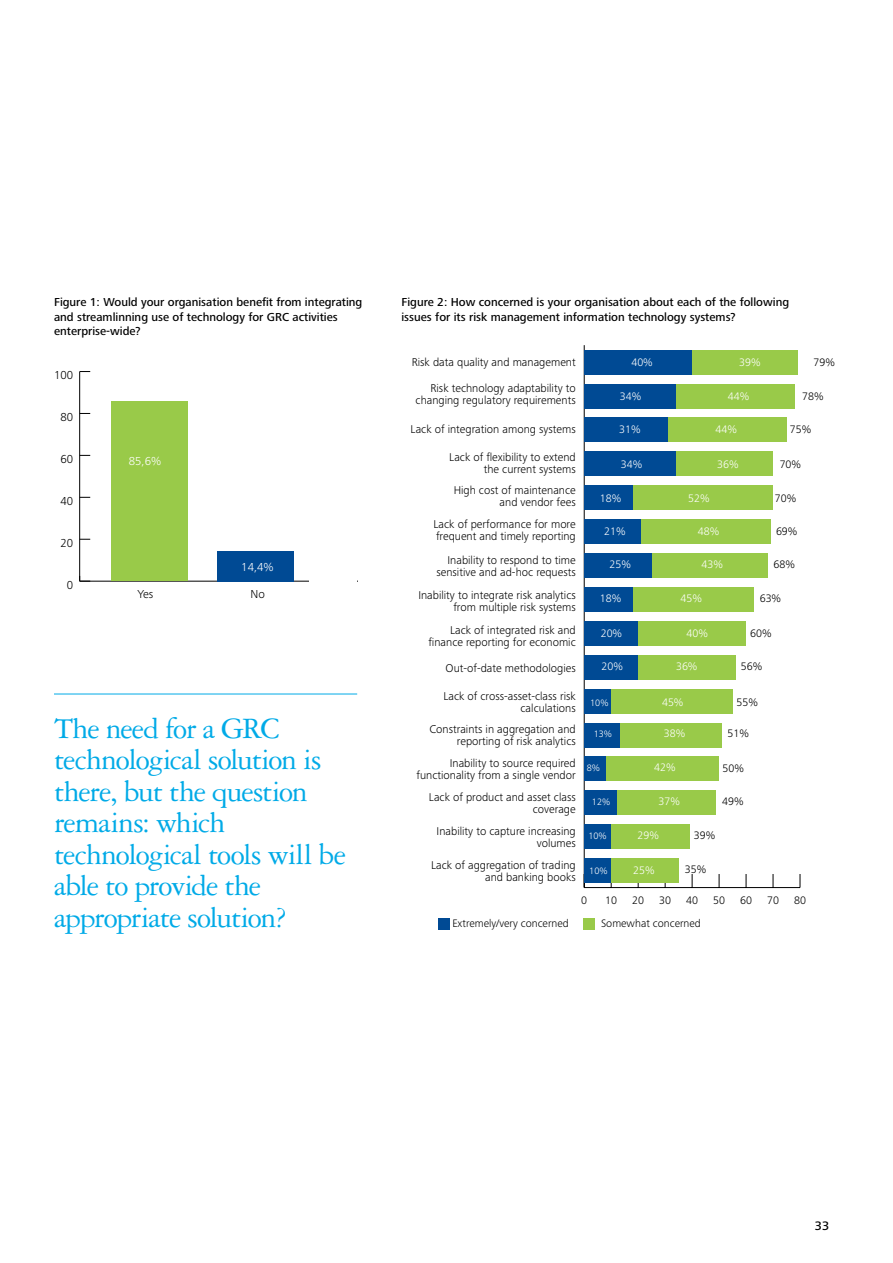
<style>
.page{position:relative;width:893px;height:1263px;background:#fff}
.page>*{position:absolute;margin:0;border:0;box-sizing:border-box;transform-origin:0 0}
.t1{font:31.5px/31.5px "Garamond 3 LT Std";letter-spacing:-.035em;color:#00aae7}
.t2{font:500 12.75px "Frutiger Next Pro";color:#000}
.t3{font:500 12px/14.4px "Frutiger Next Pro";color:#000}
.t4{font:300 12px "Frutiger Next Pro";color:#000}
.t5{font:300 12px "Frutiger Next Pro";color:#fff}
.t6{font:300 11.7px/12px "Frutiger Next Pro";color:#000;text-align:right}
.t7{font:300 11.25px "Frutiger Next Pro";color:#000}
.t8{font:300 11.25px "Frutiger Next Pro";color:#fff}
.t9{font:300 9.6px "Frutiger Next Pro";color:#fff}
</style>
<div class="page">
<hr style="left:54px;top:694px;width:303px;height:1px;background:#00aae7">
<hr style="left:584px;top:887px;width:216px;height:1px;background:#000">
<svg style="left:692px;top:874px;width:1px;height:13px"></svg>
<svg style="left:719px;top:874px;width:1px;height:13px"></svg>
<svg style="left:746px;top:874px;width:1px;height:13px"></svg>
<svg style="left:773px;top:874px;width:1px;height:13px"></svg>
<svg style="left:800px;top:874px;width:1px;height:13px"></svg>
<hr style="left:584px;top:345px;width:1px;height:542px;background:#000">
<div style="left:692px;top:350px;width:105px;height:24px;background:#99ca49"></div>
<div style="left:676px;top:384px;width:119px;height:24px;background:#99ca49"></div>
<div style="left:668px;top:418px;width:118px;height:24px;background:#99ca49"></div>
<div style="left:676px;top:452px;width:97px;height:24px;background:#99ca49"></div>
<div style="left:633px;top:485px;width:140px;height:25px;background:#99ca49"></div>
<div style="left:641px;top:519px;width:129px;height:25px;background:#99ca49"></div>
<div style="left:652px;top:553px;width:116px;height:25px;background:#99ca49"></div>
<div style="left:633px;top:587px;width:121px;height:25px;background:#99ca49"></div>
<div style="left:638px;top:621px;width:108px;height:24px;background:#99ca49"></div>
<div style="left:638px;top:655px;width:97px;height:24px;background:#99ca49"></div>
<div style="left:611px;top:689px;width:122px;height:24px;background:#99ca49"></div>
<div style="left:619px;top:723px;width:103px;height:24px;background:#99ca49"></div>
<div style="left:606px;top:757px;width:113px;height:24px;background:#99ca49"></div>
<div style="left:617px;top:791px;width:99px;height:24px;background:#99ca49"></div>
<div style="left:611px;top:824px;width:78px;height:25px;background:#99ca49"></div>
<div style="left:611px;top:858px;width:68px;height:25px;background:#99ca49"></div>
<div style="left:584px;top:350px;width:108px;height:24px;background:#004a94"></div>
<div style="left:584px;top:384px;width:92px;height:24px;background:#004a94"></div>
<div style="left:584px;top:418px;width:84px;height:24px;background:#004a94"></div>
<div style="left:584px;top:452px;width:92px;height:24px;background:#004a94"></div>
<div style="left:584px;top:485px;width:49px;height:25px;background:#004a94"></div>
<div style="left:584px;top:519px;width:57px;height:25px;background:#004a94"></div>
<div style="left:584px;top:553px;width:68px;height:25px;background:#004a94"></div>
<div style="left:584px;top:587px;width:49px;height:25px;background:#004a94"></div>
<div style="left:584px;top:621px;width:54px;height:24px;background:#004a94"></div>
<div style="left:584px;top:655px;width:54px;height:24px;background:#004a94"></div>
<div style="left:584px;top:689px;width:27px;height:24px;background:#004a94"></div>
<div style="left:584px;top:723px;width:35px;height:24px;background:#004a94"></div>
<div style="left:584px;top:757px;width:22px;height:24px;background:#004a94"></div>
<div style="left:584px;top:791px;width:33px;height:24px;background:#004a94"></div>
<div style="left:584px;top:824px;width:27px;height:25px;background:#004a94"></div>
<div style="left:584px;top:858px;width:27px;height:25px;background:#004a94"></div>
<div style="left:583px;top:919px;width:11px;height:11px;background:#99ca49"></div>
<div style="left:438px;top:919px;width:11px;height:11px;background:#004a94"></div>
<hr style="left:80px;top:581px;width:277px;height:1px;background:#000">
<hr style="left:80px;top:371px;width:1px;height:210px;background:#d1d1d1">
<hr style="left:79px;top:371px;width:1px;height:210px;background:#000">
<svg style="left:79px;top:576px;width:11px;height:6px"></svg>
<div style="left:217px;top:551px;width:76px;height:30px;background:#004a94"></div>
<div style="left:111px;top:402px;width:76px;height:179px;background:#99ca49"></div>
<div style="left:309px;top:553px;width:48px;height:40px;background:#fff"></div>
<p class="t3" style="left:54px;top:295px;width:310px">Figure 1: Would your organisation benefit from integrating and streamlinning use of technology for GRC activities enterprise-wide?</p>
<p class="t3" style="left:401px;top:295px;width:389px">Figure 2: How concerned is your organisation about each of the following issues for its risk management information technology systems?</p>
<p class="t4" style="left:54px;top:368px;width:21px">100</p>
<p class="t4" style="left:60px;top:410px;width:14px">80</p>
<p class="t4" style="left:60px;top:452px;width:14px">60</p>
<p class="t4" style="left:60px;top:494px;width:14px">40</p>
<p class="t4" style="left:60px;top:536px;width:14px">20</p>
<p class="t4" style="left:67px;top:578px;width:8px">0</p>
<p class="t5" style="left:129px;top:454px;width:34px">85,6%</p>
<p class="t5" style="left:241px;top:560px;width:34px">14,4%</p>
<p class="t4" style="left:137px;top:587px;width:17px">Yes</p>
<p class="t4" style="left:250px;top:587px;width:16px">No</p>
<h1 class="t1" style="left:54px;top:712px;width:294px">The need for a GRC technological solution is there, but the question remains: which technological tools will be able to provide the appropriate solution?</h1>
<p class="t6" style="left:412px;top:356px;width:166px">Risk data quality and management</p>
<p class="t6" style="left:416px;top:382px;width:162px">Risk technology adaptability to changing regulatory requirements</p>
<p class="t6" style="left:411px;top:423px;width:167px">Lack of integration among systems</p>
<p class="t6" style="left:449px;top:451px;width:128px">Lack of flexibility to extend the current systems</p>
<p class="t6" style="left:454px;top:484px;width:124px">High cost of maintenance and vendor fees</p>
<p class="t6" style="left:434px;top:518px;width:144px;text-align:left">Lack of performance for more frequent and timely reporting</p>
<p class="t6" style="left:436px;top:554px;width:141px">Inability to respond to time sensitive and ad-hoc requests</p>
<p class="t6" style="left:418px;top:589px;width:159px">Inability to integrate risk analytics from multiple risk systems</p>
<p class="t6" style="left:429px;top:624px;width:149px">Lack of integrated risk and finance reporting for economic</p>
<p class="t6" style="left:446px;top:662px;width:132px">Out-of-date methodologies</p>
<p class="t6" style="left:443px;top:690px;width:134px">Lack of cross-asset-class risk calculations</p>
<p class="t6" style="left:429px;top:723px;width:148px">Constraints in aggregation and reporting of risk analytics</p>
<p class="t6" style="left:417px;top:757px;width:161px">Inability to source required functionality from a single vendor</p>
<p class="t6" style="left:429px;top:791px;width:148px">Lack of product and asset class coverage</p>
<p class="t6" style="left:437px;top:825px;width:141px">Inability to capture increasing volumes</p>
<p class="t6" style="left:431px;top:859px;width:146px">Lack of aggregation of trading and banking books</p>
<p class="t7" style="left:452px;top:917px;width:118px">Extremely/very concerned</p>
<p class="t7" style="left:601px;top:917px;width:101px">Somewhat concerned</p>
<p class="t8" style="left:631px;top:356px;width:23px">40%</p>
<p class="t8" style="left:620px;top:390px;width:23px">34%</p>
<p class="t8" style="left:619px;top:423px;width:23px">31%</p>
<p class="t8" style="left:621px;top:457px;width:23px">34%</p>
<p class="t8" style="left:600px;top:491px;width:23px">18%</p>
<p class="t8" style="left:604px;top:525px;width:23px">21%</p>
<p class="t8" style="left:609px;top:558px;width:23px">25%</p>
<p class="t8" style="left:600px;top:592px;width:23px">18%</p>
<p class="t8" style="left:601px;top:626px;width:23px">20%</p>
<p class="t8" style="left:602px;top:660px;width:23px">20%</p>
<p class="t9" style="left:590px;top:697px;width:20px">10%</p>
<p class="t9" style="left:594px;top:729px;width:20px">13%</p>
<p class="t9" style="left:587px;top:763px;width:15px">8%</p>
<p class="t9" style="left:592px;top:796px;width:20px">12%</p>
<p class="t9" style="left:588px;top:830px;width:20px">10%</p>
<p class="t9" style="left:589px;top:865px;width:20px">10%</p>
<p class="t8" style="left:739px;top:356px;width:23px">39%</p>
<p class="t8" style="left:728px;top:390px;width:23px">44%</p>
<p class="t8" style="left:715px;top:423px;width:23px">44%</p>
<p class="t8" style="left:717px;top:457px;width:23px">36%</p>
<p class="t7" style="left:814px;top:356px;width:23px">79%</p>
<p class="t7" style="left:802px;top:390px;width:23px">78%</p>
<p class="t7" style="left:790px;top:423px;width:23px">75%</p>
<p class="t7" style="left:780px;top:457px;width:23px">70%</p>
<p class="t7" style="left:775px;top:491px;width:23px">70%</p>
<p class="t7" style="left:776px;top:525px;width:23px">69%</p>
<p class="t7" style="left:773px;top:558px;width:23px">68%</p>
<p class="t7" style="left:760px;top:592px;width:23px">63%</p>
<p class="t7" style="left:750px;top:626px;width:23px">60%</p>
<p class="t7" style="left:741px;top:660px;width:23px">56%</p>
<p class="t7" style="left:736px;top:696px;width:23px">55%</p>
<p class="t7" style="left:727px;top:727px;width:23px">51%</p>
<p class="t7" style="left:723px;top:761px;width:23px">50%</p>
<p class="t7" style="left:722px;top:795px;width:23px">49%</p>
<p class="t8" style="left:688px;top:491px;width:23px">52%</p>
<p class="t8" style="left:698px;top:525px;width:23px">48%</p>
<p class="t8" style="left:701px;top:558px;width:23px">43%</p>
<p class="t8" style="left:680px;top:592px;width:23px">45%</p>
<p class="t8" style="left:687px;top:626px;width:23px">40%</p>
<p class="t8" style="left:676px;top:660px;width:23px">36%</p>
<p class="t8" style="left:662px;top:696px;width:23px">45%</p>
<p class="t8" style="left:664px;top:727px;width:23px">38%</p>
<p class="t8" style="left:654px;top:761px;width:23px">42%</p>
<p class="t8" style="left:658px;top:795px;width:23px">37%</p>
<p class="t8" style="left:637px;top:829px;width:23px">29%</p>
<p class="t8" style="left:633px;top:864px;width:23px">25%</p>
<p class="t7" style="left:694px;top:829px;width:23px">39%</p>
<p class="t7" style="left:685px;top:863px;width:23px">35%</p>
<p class="t7" style="left:581px;top:893px;width:7px">0</p>
<p class="t7" style="left:605px;top:893px;width:13px">10</p>
<p class="t7" style="left:632px;top:893px;width:13px">20</p>
<p class="t7" style="left:659px;top:893px;width:13px">30</p>
<p class="t7" style="left:686px;top:893px;width:13px">40</p>
<p class="t7" style="left:713px;top:893px;width:13px">50</p>
<p class="t7" style="left:740px;top:893px;width:13px">60</p>
<p class="t7" style="left:767px;top:893px;width:13px">70</p>
<p class="t7" style="left:794px;top:893px;width:13px">80</p>
<p class="t2" style="left:815px;top:1218px;width:16px">33</p>
</div>
